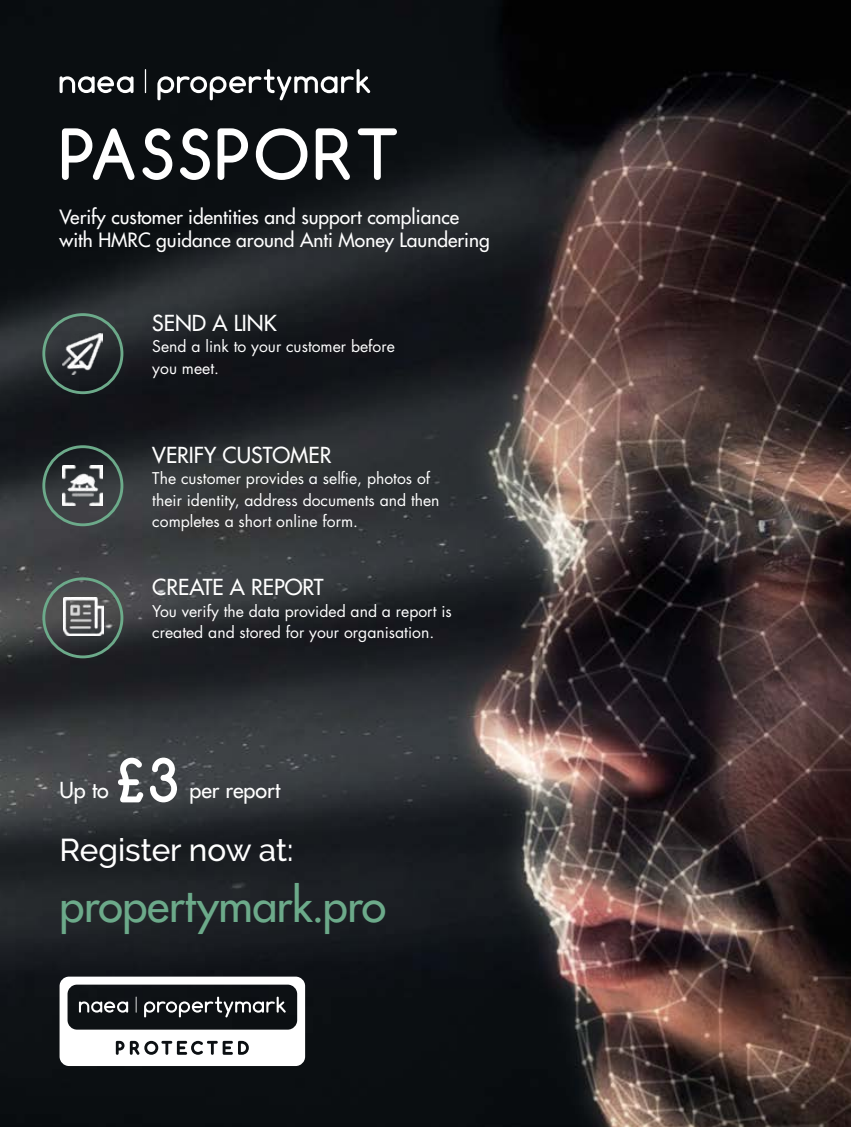
<style>
.page{position:relative;width:851px;height:1127px;background:#fff}
.page>*{position:absolute;margin:0;border:0;box-sizing:border-box;transform-origin:0 0}
.t1{font:700 66px "Comfortaa";letter-spacing:.05em;color:#fff}
.t2{font:700 57.3px "Comfortaa";color:#fff}
.t3{font:500 45px "Futura Std";letter-spacing:-.01em;color:#6caa8a}
.t4{font:500 31.5px "Raleway";color:#fff}
.t5{font:500 21.45px "Futura Std";color:#fff}
.t6{font:500 19.2px/23px "Futura Std";color:#fff}
.t7{font:15.75px/21.5px "Futura Std";color:#fff}
</style>
<div class="page">
<img style="left:0;top:0;width:850px;height:1127px">
<img style="left:63px;top:333px;width:40px;height:41px">
<div style="left:42px;top:313px;width:81px;height:81px;border:3px solid #6caa8a;border-radius:50%"></div>
<div style="left:42px;top:445px;width:81px;height:81px;border:3px solid #6caa8a;border-radius:50%"></div>
<img style="left:63px;top:465px;width:40px;height:40px">
<div style="left:42px;top:577px;width:81px;height:81px;border:3px solid #6caa8a;border-radius:50%"></div>
<img style="left:63px;top:597px;width:40px;height:38px">
<svg style="left:145px;top:69px;width:1px;height:24px"></svg>
<svg style="left:157px;top:69px;width:213px;height:31px"></svg>
<svg style="left:60px;top:76px;width:73px;height:17px"></svg>
<svg style="left:60px;top:976px;width:245px;height:90px"></svg>
<h1 class="t1" style="left:60px;top:113px;width:341px">PASSPORT</h1>
<p class="t6" style="left:60px;top:206px;width:431px">Verify customer identities and support compliance with HMRC guidance around Anti Money Laundering</p>
<h3 class="t5" style="left:152px;top:309px;width:126px">SEND A LINK</h3>
<p class="t7" style="left:152px;top:336px;width:244px">Send a link to your customer before you meet.</p>
<h3 class="t5" style="left:152px;top:442px;width:180px">VERIFY CUSTOMER</h3>
<p class="t7" style="left:152px;top:468px;width:289px">The customer provides a selfie, photos of their identity, address documents and then completes a short online form.</p>
<h3 class="t5" style="left:152px;top:574px;width:173px">CREATE A REPORT</h3>
<p class="t7" style="left:152px;top:600px;width:301px">You verify the data provided and a report is created and stored for your organisation.</p>
<h3 class="t5" style="left:60px;top:777px;width:51px">Up to</h3>
<h2 class="t2" style="left:116px;top:744px;width:65px">£3</h2>
<h3 class="t5" style="left:189px;top:777px;width:92px">per report</h3>
<h3 class="t4" style="left:60px;top:832px;width:235px">Register now at:</h3>
<h3 class="t3" style="left:60px;top:877px;width:328px">propertymark.pro</h3>
</div>
